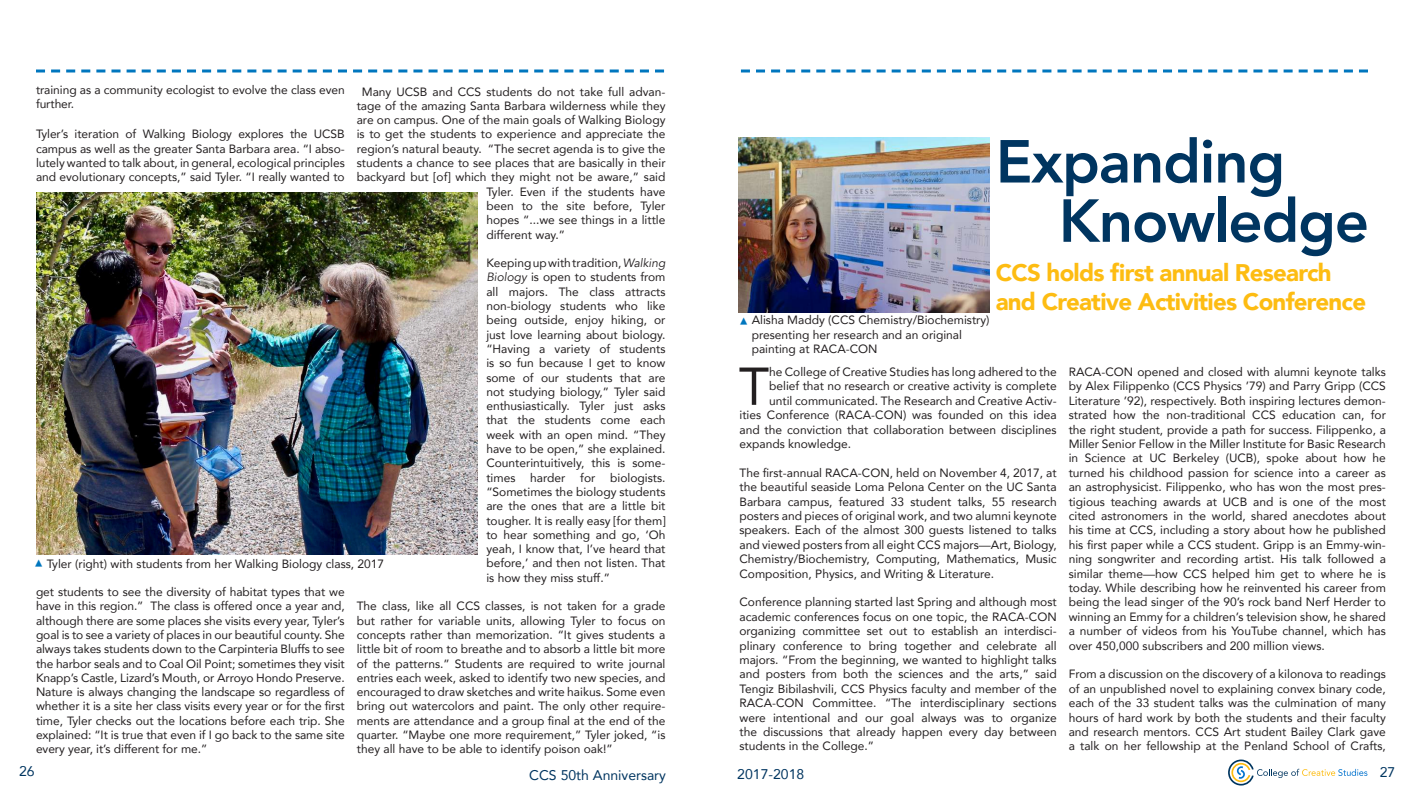
<style>
.page{position:relative;width:1404px;height:792px;background:#fff}
.page>*{position:absolute;margin:0;border:0;box-sizing:border-box;transform-origin:0 0}
.t1{font:800 60px/59.3px "Avenir";letter-spacing:-.02em;color:#003560}
.t2{font:52.7px "Avenir";color:#231f20}
.t3{font:900 24px/28.8px "Avenir";letter-spacing:-.03em;color:#fdbc12}
.t4{font:14px "Avenir";color:#003560}
.t5{font:12px/14.3px "Avenir";color:#231f20;text-align:justify}
.t6{font:10px "Times New Roman";color:#0076be}
.s1{font-style:italic}
</style>
<div class="page">
<svg style="left:741px;top:70px;width:627px;height:2px"></svg>
<svg style="left:36px;top:70px;width:628px;height:2px"></svg>
<svg style="left:1228px;top:760px;width:139px;height:26px"></svg>
<img style="left:36px;top:193px;width:441px;height:362px">
<img style="left:738px;top:138px;width:252px;height:174px">
<p class="t5" style="left:36px;top:82px;width:310px">training as a community ecologist to evolve the class even further.</p>
<p class="t5" style="left:36px;top:127px;width:310px">Tyler’s iteration of Walking Biology explores the UCSB campus as well as the greater Santa Barbara area. “I abso&shy;lutely wanted to talk about, in general, ecological principles and evolutionary concepts,” said Tyler. “I really wanted to</p>
<p class="t5" style="left:362px;top:84px;width:305px">Many UCSB and CCS students do not take full advan-</p>
<p class="t5" style="left:357px;top:98px;width:310px">tage of the amazing Santa Barbara wilderness while they</p>
<p class="t5" style="left:357px;top:112px;width:310px">are on campus. One of the main goals of Walking Biology</p>
<p class="t5" style="left:357px;top:127px;width:310px">is to get the students to experience and appreciate the</p>
<p class="t5" style="left:357px;top:141px;width:310px">region’s natural beauty. “The secret agenda is to give the</p>
<p class="t5" style="left:357px;top:155px;width:310px">students a chance to see places that are basically in their</p>
<p class="t5" style="left:357px;top:170px;width:310px">backyard but [of] which they might not be aware,” said</p>
<p class="t5" style="left:486px;top:184px;width:181px">Tyler. Even if the students have</p>
<p class="t5" style="left:486px;top:198px;width:181px">been to the site before, Tyler</p>
<p class="t5" style="left:486px;top:213px;width:181px">hopes “...we see things in a little</p>
<p class="t5" style="left:486px;top:227px;width:80px">different way.”</p>
<p class="t5" style="left:486px;top:255px;width:181px">Keeping up with tradition, <span class="s1">Walking Biology</span> is open to students from all majors. The class attracts non-biology students who like being outside, enjoy hiking, or just love learning about biology. “Having a variety of students is so fun because I get to know some of our students that are not studying biology,” Tyler said enthusiastically. Tyler just asks that the students come each week with an open mind. “They have to be open,” she explained.<br>Counterintuitively, this is some&shy;times harder for biologists. “Sometimes the biology students are the ones that are a little bit tougher. It is really easy [for them] to hear something and go, ‘Oh yeah, I know that, I’ve heard that before,’ and then not listen. That is how they miss stuff.”</p>
<p class="t5" style="left:357px;top:599px;width:310px">The class, like all CCS classes, is not taken for a grade but rather for variable units, allowing Tyler to focus on concepts rather than memorization. “It gives students a little bit of room to breathe and to absorb a little bit more of the patterns.” Students are required to write journal entries each week, asked to identify two new species, and encouraged to draw sketches and write haikus. Some even bring out watercolors and paint. The only other require&shy;ments are attendance and a group final at the end of the quarter. “Maybe one more requirement,” Tyler joked, “is they all have to be able to identify poison oak!”</p>
<p class="t6" style="left:32px;top:568px;width:11px;rotate:-90deg">►</p>
<p class="t5" style="left:47px;top:556px;width:339px">Tyler (right) with students from her Walking Biology class, 2017</p>
<p class="t5" style="left:36px;top:584px;width:310px">get students to see the diversity of habitat types that we have in this region.” The class is offered once a year and, although there are some places she visits every year, Tyler’s goal is to see a variety of places in our beautiful county. She always takes students down to the Carpinteria Bluffs to see the harbor seals and to Coal Oil Point; sometimes they visit Knapp’s Castle, Lizard’s Mouth, or Arroyo Hondo Preserve.<br>Nature is always changing the landscape so regardless of whether it is a site her class visits every year or for the first time, Tyler checks out the locations before each trip. She explained: “It is true that even if I go back to the same site every year, it’s different for me.”</p>
<h1 class="t1" style="left:1059px;top:132px;width:312px;text-indent:-63px">Expanding<br>Knowledge</h1>
<h3 class="t3" style="left:996px;top:258px;width:372px">CCS holds first annual Research and Creative Activities Conference</h3>
<p class="t5" style="left:752px;top:313px;width:239px;text-align:left">Alisha Maddy (CCS Chemistry/Biochemistry) presenting her research and an original painting at RACA-CON</p>
<p class="t6" style="left:737px;top:326px;width:11px;rotate:-90deg">►</p>
<h2 class="t2" style="left:739px;top:344px;width:32px">T</h2>
<p class="t5" style="left:769px;top:364px;width:289px">he College of Creative Studies has long adhered to the</p>
<p class="t5" style="left:769px;top:379px;width:289px">belief that no research or creative activity is complete</p>
<p class="t5" style="left:769px;top:393px;width:289px">until communicated. The Research and Creative Activ-</p>
<p class="t5" style="left:739px;top:408px;width:319px">ities Conference (RACA-CON) was founded on this idea</p>
<p class="t5" style="left:739px;top:422px;width:319px">and the conviction that collaboration between disciplines</p>
<p class="t5" style="left:739px;top:436px;width:113px">expands knowledge.</p>
<p class="t5" style="left:739px;top:465px;width:319px">The first-annual RACA-CON, held on November 4, 2017, at the beautiful seaside Loma Pelona Center on the UC Santa Barbara campus, featured 33 student talks, 55 research posters and pieces of original work, and two alumni keynote speakers. Each of the almost 300 guests listened to talks and viewed posters from all eight CCS majors—Art, Biology, Chemistry/Biochemistry, Computing, Mathematics, Music Composition, Physics, and Writing &amp; Literature.</p>
<p class="t5" style="left:739px;top:595px;width:319px">Conference planning started last Spring and although most academic conferences focus on one topic, the RACA-CON organizing committee set out to establish an interdisci&shy;plinary conference to bring together and celebrate all majors. “From the beginning, we wanted to highlight talks and posters from both the sciences and the arts,” said Tengiz Bibilashvili, CCS Physics faculty and member of the RACA-CON Committee. “The interdisciplinary sections were intentional and our goal always was to organize the discussions that already happen every day between students in the College.”</p>
<p class="t5" style="left:1069px;top:364px;width:319px">RACA-CON opened and closed with alumni keynote talks by Alex Filippenko (CCS Physics ’79) and Parry Gripp (CCS Literature ’92), respectively. Both inspiring lectures demon&shy;strated how the non-traditional CCS education can, for the right student, provide a path for success. Filippenko, a Miller Senior Fellow in the Miller Institute for Basic Research in Science at UC Berkeley (UCB), spoke about how he turned his childhood passion for science into a career as an astrophysicist. Filippenko, who has won the most pres&shy;tigious teaching awards at UCB and is one of the most cited astronomers in the world, shared anecdotes about his time at CCS, including a story about how he published his first paper while a CCS student. Gripp is an Emmy-win&shy;ning songwriter and recording artist. His talk followed a similar theme—how CCS helped him get to where he is today. While describing how he reinvented his career from being the lead singer of the 90’s rock band Nerf Herder to winning an Emmy for a children’s television show, he shared a number of videos from his YouTube channel, which has over 450,000 subscribers and 200 million views.</p>
<p class="t5" style="left:1069px;top:667px;width:319px">From a discussion on the discovery of a kilonova to readings of an unpublished novel to explaining convex binary code, each of the 33 student talks was the culmination of many hours of hard work by both the students and their faculty and research mentors. CCS Art student Bailey Clark gave a talk on her fellowship at the Penland School of Crafts,</p>
<p class="t4" style="left:19px;top:760px;width:17px">26</p>
<p class="t4" style="left:529px;top:764px;width:138px">CCS 50th Anniversary</p>
<p class="t4" style="left:737px;top:763px;width:68px">2017-2018</p>
<p class="t4" style="left:1380px;top:761px;width:17px">27</p>
</div>
